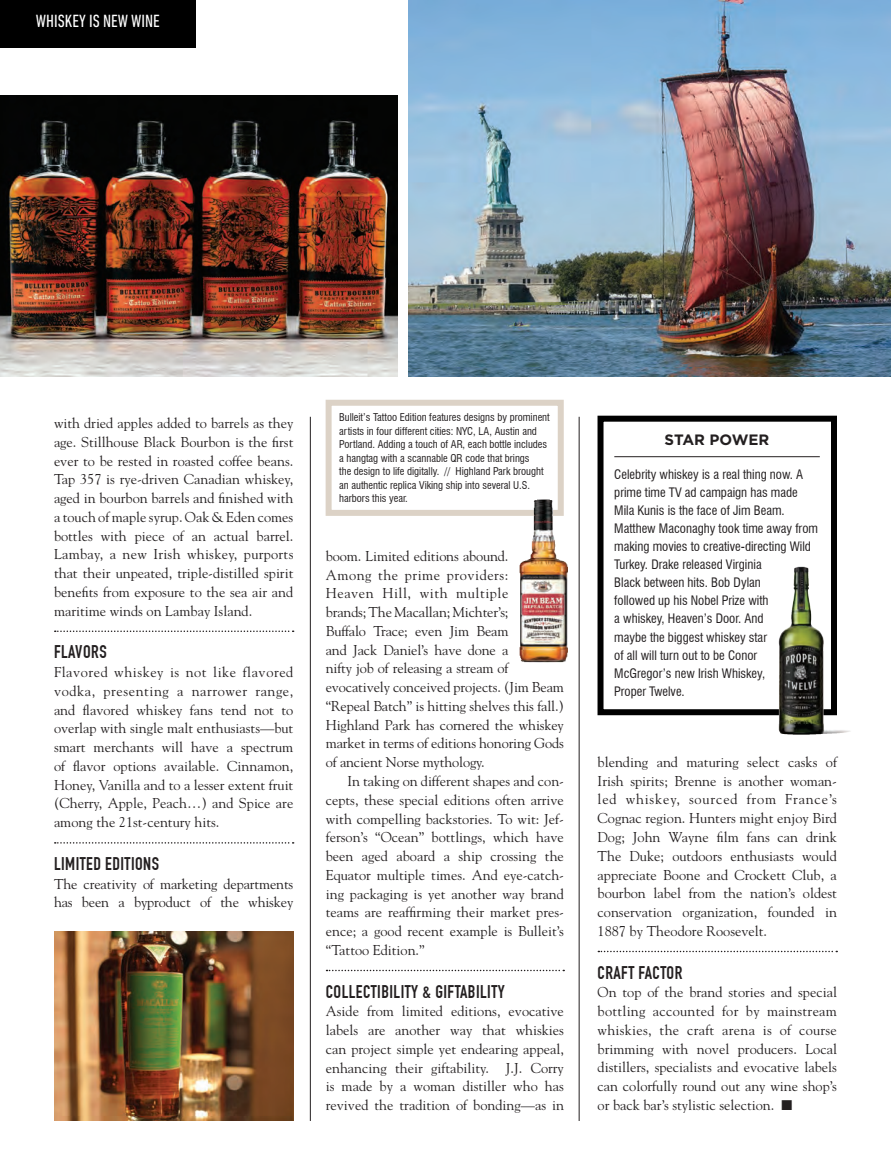
<style>
.page{position:relative;width:891px;height:1175px;background:#fff}
.page>*{position:absolute;margin:0;border:0;box-sizing:border-box;transform-origin:0 0}
.Body_copy_-_justifie{font:700 18px "DIN Condensed";letter-spacing:.025em;color:#231f20}
.Column_-_Subhead{font:condensed 18px "DIN Next LT Pro";color:#fff}
.Irish_subheads{font:700 15px "Gotham";color:#231f20}
.Body_copy_-_justifie-2{font:14.25px/18.8px "Goudy";letter-spacing:-.01em;color:#231f20;text-align:justify}
.recipe_box{font:condensed 12.75px/18px "Swiss 721 BT";color:#231f20}
.Blurb_Text{font:condensed 10.5px/13.5px "Swiss 721 BT";color:#231f20}
</style>
<div class="page">
<svg style="left:55px;top:630px;width:239px;height:2px"></svg>
<svg style="left:55px;top:842px;width:239px;height:1px"></svg>
<svg style="left:327px;top:969px;width:237px;height:2px"></svg>
<svg style="left:598px;top:950px;width:239px;height:2px"></svg>
<hr style="left:579px;top:417px;width:1px;height:703px;background:#231f20">
<hr style="left:310px;top:417px;width:1px;height:703px;background:#231f20">
<div style="left:0;top:0;width:195px;height:47px;background:#000"></div>
<img style="left:0;top:95px;width:398px;height:281px">
<img style="left:54px;top:932px;width:240px;height:188px">
<img style="left:409px;top:0;width:482px;height:376px">
<svg style="left:597px;top:415px;width:240px;height:301px"></svg>
<div style="left:326px;top:400px;width:238px;height:116px;border:6px solid #dcd2c6"></div>
<img style="left:520px;top:499px;width:48px;height:163px">
<img style="left:779px;top:566px;width:71px;height:168px">
<p class="Column_-_Subhead" style="left:36px;top:11px;width:125px">WHISKEY IS NEW WINE</p>
<p class="Body_copy_-_justifie-2" style="left:54px;top:413px;width:241px">with dried apples added to barrels as they age. Stillhouse Black Bourbon is the first ever to be rested in roasted coffee beans.<br>Tap 357 is rye-driven Canadian whiskey, aged in bourbon barrels and finished with a touch of maple syrup. Oak &amp; Eden comes bottles with piece of an actual barrel.<br>Lambay, a new Irish whiskey, purports that their unpeated, triple-distilled spirit benefits from exposure to the sea air and maritime winds on Lambay Island.</p>
<p class="Body_copy_-_justifie" style="left:54px;top:641px;width:54px">FLAVORS</p>
<p class="Body_copy_-_justifie-2" style="left:54px;top:662px;width:241px">Flavored whiskey is not like flavored vodka, presenting a narrower range, and flavored whiskey fans tend not to overlap with single malt enthusiasts—but smart merchants will have a spectrum of flavor options available. Cinnamon, Honey, Vanilla and to a lesser extent fruit (Cherry, Apple, Peach…) and Spice are among the 21st-century hits.</p>
<p class="Body_copy_-_justifie" style="left:54px;top:853px;width:107px">LIMITED EDITIONS</p>
<p class="Body_copy_-_justifie-2" style="left:54px;top:874px;width:241px">The creativity of marketing departments has been a byproduct of the whiskey</p>
<p class="Blurb_Text" style="left:339px;top:411px;width:212px">Bulleit’s Tattoo Edition features designs by prominent artists in four different cities: NYC, LA, Austin and Portland. Adding a touch of AR, each bottle includes a hangtag with a scannable QR code that brings<br>the design to life digitally. // Highland Park brought an authentic replica Viking ship into several U.S. harbors this year.</p>
<p class="Body_copy_-_justifie-2" style="left:326px;top:546px;width:240px;text-align:left">boom. Limited editions abound.<br>Among the prime providers:<br>Heaven Hill, with multiple<br>brands; The Macallan; Michter’s;<br>Buffalo Trace; even Jim Beam<br>and Jack Daniel’s have done a<br>nifty job of releasing a stream of evocatively conceived projects. (Jim Beam “Repeal Batch” is hitting shelves this fall.)<br>Highland Park has cornered the whiskey market in terms of editions honoring Gods of ancient Norse mythology.</p>
<p class="Body_copy_-_justifie-2" style="left:326px;top:771px;width:240px;text-indent:22px">In taking on different shapes and con&shy;cepts, these special editions often arrive with compelling backstories. To wit: Jef&shy;ferson’s “Ocean” bottlings, which have been aged aboard a ship crossing the Equator multiple times. And eye-catch&shy;ing packaging is yet another way brand teams are reaffirming their market pres&shy;ence; a good recent example is Bulleit’s “Tattoo Edition.”</p>
<p class="Body_copy_-_justifie" style="left:326px;top:980px;width:181px">COLLECTIBILITY &amp; GIFTABILITY</p>
<p class="Body_copy_-_justifie-2" style="left:326px;top:1001px;width:240px">Aside from limited editions, evocative labels are another way that whiskies can project simple yet endearing appeal, enhancing their giftability. J.J. Corry is made by a woman distiller who has revived the tradition of bonding—as in</p>
<p class="Irish_subheads" style="left:665px;top:431px;width:106px">STAR POWER</p>
<p class="recipe_box" style="left:614px;top:466px;width:205px">Celebrity whiskey is a real thing now. A prime time TV ad campaign has made<br>Mila Kunis is the face of Jim Beam.<br>Matthew Maconaghy took time away from making movies to creative-directing Wild<br>Turkey. Drake released Virginia<br>Black between hits. Bob Dylan<br>followed up his Nobel Prize with<br>a whiskey, Heaven’s Door. And<br>maybe the biggest whiskey star<br>of all will turn out to be Conor<br>McGregor’s new Irish Whiskey,<br>Proper Twelve.</p>
<p class="Body_copy_-_justifie-2" style="left:598px;top:752px;width:241px">blending and maturing select casks of Irish spirits; Brenne is another woman&shy;led whiskey, sourced from France’s Cognac region. Hunters might enjoy Bird Dog; John Wayne film fans can drink The Duke; outdoors enthusiasts would appreciate Boone and Crockett Club, a bourbon label from the nation’s oldest conservation organization, founded in 1887 by Theodore Roosevelt.</p>
<p class="Body_copy_-_justifie" style="left:598px;top:961px;width:86px">CRAFT FACTOR</p>
<p class="Body_copy_-_justifie-2" style="left:598px;top:982px;width:241px">On top of the brand stories and special bottling accounted for by mainstream whiskies, the craft arena is of course brimming with novel producers. Local distillers, specialists and evocative labels can colorfully round out any wine shop’s or back bar’s stylistic selection. ■</p>
</div>
